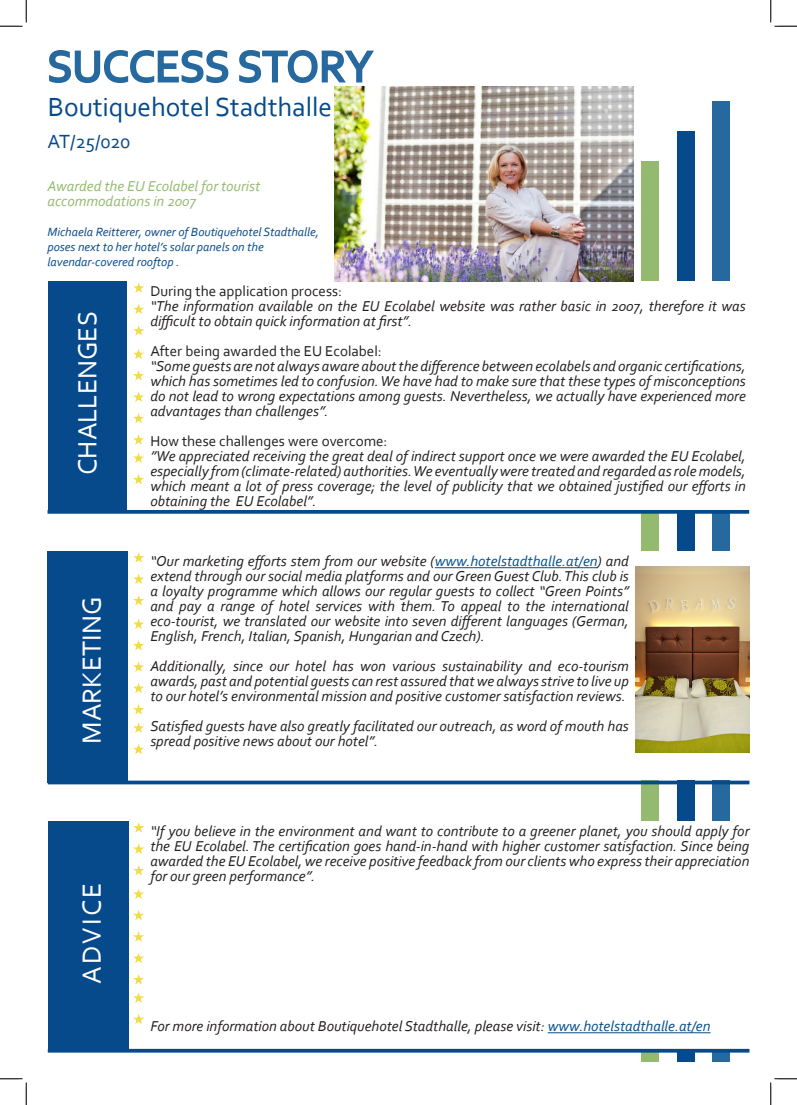
<style>
.page{position:relative;width:797px;height:1105px;background:#fff}
.page>*{position:absolute;margin:0;border:0;box-sizing:border-box;transform-origin:0 0}
.t1{font:45px "Corbel";color:#26699e}
.t2{font:27.5px "Corbel";color:#fff}
.t3{font:27.5px "Corbel";color:#064a8b}
.t4{font:20px "Corbel";letter-spacing:-.025em;color:#064a8b}
.t5{font:italic 15px/15px "Corbel";color:#231f20;text-align:justify}
.t6{font:15px "Corbel";color:#231f20}
.t7{font:italic 15px/15px "Corbel";color:#94ba6f}
.t8{font:italic 12.5px/15px "Corbel";color:#064a8b}
.s1{color:#064f8b}
</style>
<div class="page">
<div style="left:712px;top:101px;width:18px;height:960px;background:#26699e"></div>
<div style="left:676px;top:131px;width:18px;height:930px;background:#064a8b"></div>
<div style="left:641px;top:161px;width:18px;height:900px;background:#94ba6f"></div>
<div style="left:632px;top:281px;width:117px;height:229px;background:#fff"></div>
<div style="left:632px;top:551px;width:117px;height:229px;background:#fff"></div>
<div style="left:632px;top:821px;width:117px;height:228px;background:#fff"></div>
<svg style="left:133px;top:349px;width:11px;height:10px"></svg>
<svg style="left:133px;top:370px;width:11px;height:11px"></svg>
<svg style="left:133px;top:391px;width:11px;height:11px"></svg>
<svg style="left:133px;top:413px;width:11px;height:10px"></svg>
<svg style="left:133px;top:434px;width:11px;height:11px"></svg>
<svg style="left:133px;top:282px;width:11px;height:11px"></svg>
<svg style="left:133px;top:304px;width:11px;height:10px"></svg>
<svg style="left:133px;top:325px;width:11px;height:11px"></svg>
<svg style="left:133px;top:452px;width:11px;height:11px"></svg>
<svg style="left:133px;top:474px;width:11px;height:10px"></svg>
<svg style="left:133px;top:618px;width:11px;height:11px"></svg>
<svg style="left:133px;top:640px;width:11px;height:10px"></svg>
<svg style="left:133px;top:661px;width:11px;height:11px"></svg>
<svg style="left:133px;top:683px;width:11px;height:10px"></svg>
<svg style="left:133px;top:704px;width:11px;height:11px"></svg>
<svg style="left:133px;top:552px;width:11px;height:11px"></svg>
<svg style="left:133px;top:573px;width:11px;height:11px"></svg>
<svg style="left:133px;top:595px;width:11px;height:10px"></svg>
<svg style="left:133px;top:722px;width:11px;height:11px"></svg>
<svg style="left:133px;top:744px;width:11px;height:10px"></svg>
<svg style="left:133px;top:888px;width:11px;height:11px"></svg>
<svg style="left:133px;top:910px;width:11px;height:10px"></svg>
<svg style="left:133px;top:931px;width:11px;height:11px"></svg>
<svg style="left:133px;top:952px;width:11px;height:11px"></svg>
<svg style="left:133px;top:974px;width:11px;height:11px"></svg>
<svg style="left:133px;top:822px;width:11px;height:11px"></svg>
<svg style="left:133px;top:843px;width:11px;height:11px"></svg>
<svg style="left:133px;top:865px;width:11px;height:10px"></svg>
<svg style="left:133px;top:992px;width:11px;height:11px"></svg>
<svg style="left:133px;top:1014px;width:11px;height:10px"></svg>
<div style="left:48px;top:821px;width:80px;height:228px;background:#064a8b"></div>
<div style="left:48px;top:281px;width:78px;height:231px;background:#064a8b"></div>
<div style="left:48px;top:551px;width:80px;height:231px;background:#064a8b"></div>
<hr style="left:48px;top:1049px;width:701px;height:3px;background:#064a8b">
<hr style="left:48px;top:781px;width:701px;height:3px;background:#064a8b">
<svg style="left:48px;top:510px;width:701px;height:4px;background:#155592"></svg>
<svg style="left:49px;top:50px;width:180px;height:33px"></svg>
<svg style="left:239px;top:50px;width:135px;height:33px"></svg>
<hr style="left:547px;top:1032px;width:163px;height:1px;background:#064f8b">
<hr style="left:435px;top:567px;width:162px;height:1px;background:#064f8b">
<img style="left:335px;top:86px;width:298px;height:195px">
<img style="left:635px;top:566px;width:114px;height:187px">
<svg style="left:0;top:0;width:27px;height:27px"></svg>
<svg style="left:0;top:1078px;width:27px;height:27px"></svg>
<svg style="left:770px;top:0;width:27px;height:27px"></svg>
<svg style="left:770px;top:1078px;width:27px;height:27px"></svg>
<h1 class="t1" style="left:48px;top:38px;width:326px">SUCCESS STORY</h1>
<h2 class="t3" style="left:48px;top:90px;width:286px">Boutiquehotel Stadthalle</h2>
<h3 class="t4" style="left:48px;top:129px;width:84px">AT/25/020</h3>
<p class="t7" style="left:48px;top:178px;width:214px">Awarded the EU Ecolabel for tourist accommodations in 2007</p>
<p class="t8" style="left:48px;top:224px;width:273px">Michaela Reitterer, owner of Boutiquehotel Stadthalle, poses next to her hotel’s solar panels on the lavendar-covered rooftop .</p>
<h2 class="t2" style="left:70px;top:475px;width:165px;rotate:-90deg">CHALLENGES</h2>
<h2 class="t2" style="left:75px;top:744px;width:149px;rotate:-90deg">MARKETING</h2>
<h2 class="t2" style="left:75px;top:984px;width:102px;rotate:-90deg">ADVICE</h2>
<p class="t6" style="left:150px;top:282px;width:193px">During the application process:</p>
<p class="t5" style="left:150px;top:298px;width:597px">“The information available on the EU Ecolabel website was rather basic in 2007, therefore it was difficult to obtain quick information at first”.</p>
<p class="t6" style="left:150px;top:342px;width:233px">After being awarded the EU Ecolabel:</p>
<p class="t5" style="left:150px;top:358px;width:597px">“Some guests are not always aware about the difference between ecolabels and organic certifications, which has sometimes led to confusion. We have had to make sure that these types of misconceptions do not lead to wrong expectations among guests. Nevertheless, we actually have experienced more advantages than challenges”.</p>
<p class="t6" style="left:150px;top:432px;width:239px">How these challenges were overcome:</p>
<p class="t5" style="left:150px;top:448px;width:597px">”We appreciated receiving the great deal of indirect support once we were awarded the EU Ecolabel, especially from (climate-related) authorities. We eventually were treated and regarded as role models, which meant a lot of press coverage; the level of publicity that we obtained justified our efforts in obtaining the EU Ecolabel”.</p>
<p class="t5" style="left:150px;top:553px;width:480px">“Our marketing efforts stem from our website (<span class="s1">www.hotelstadthalle.at/en</span>) and extend through our social media platforms and our Green Guest Club. This club is a loyalty programme which allows our regular guests to collect “Green Points” and pay a range of hotel services with them. To appeal to the international eco-tourist, we translated our website into seven different languages (German, English, French, Italian, Spanish, Hungarian and Czech).</p>
<p class="t5" style="left:150px;top:658px;width:480px">Additionally, since our hotel has won various sustainability and eco-tourism awards, past and potential guests can rest assured that we always strive to live up to our hotel’s environmental mission and positive customer satisfaction reviews.</p>
<p class="t5" style="left:150px;top:718px;width:480px">Satisfied guests have also greatly facilitated our outreach, as word of mouth has spread positive news about our hotel”.</p>
<p class="t5" style="left:150px;top:823px;width:600px">“If you believe in the environment and want to contribute to a greener planet, you should apply for the EU Ecolabel. The certification goes hand-in-hand with higher customer satisfaction. Since being awarded the EU Ecolabel, we receive positive feedback from our clients who express their appreciation for our green performance”.</p>
<p class="t5" style="left:150px;top:1018px;width:561px">For more information about Boutiquehotel Stadthalle, please visit: <span class="s1">www.hotelstadthalle.at/en</span></p>
</div>
